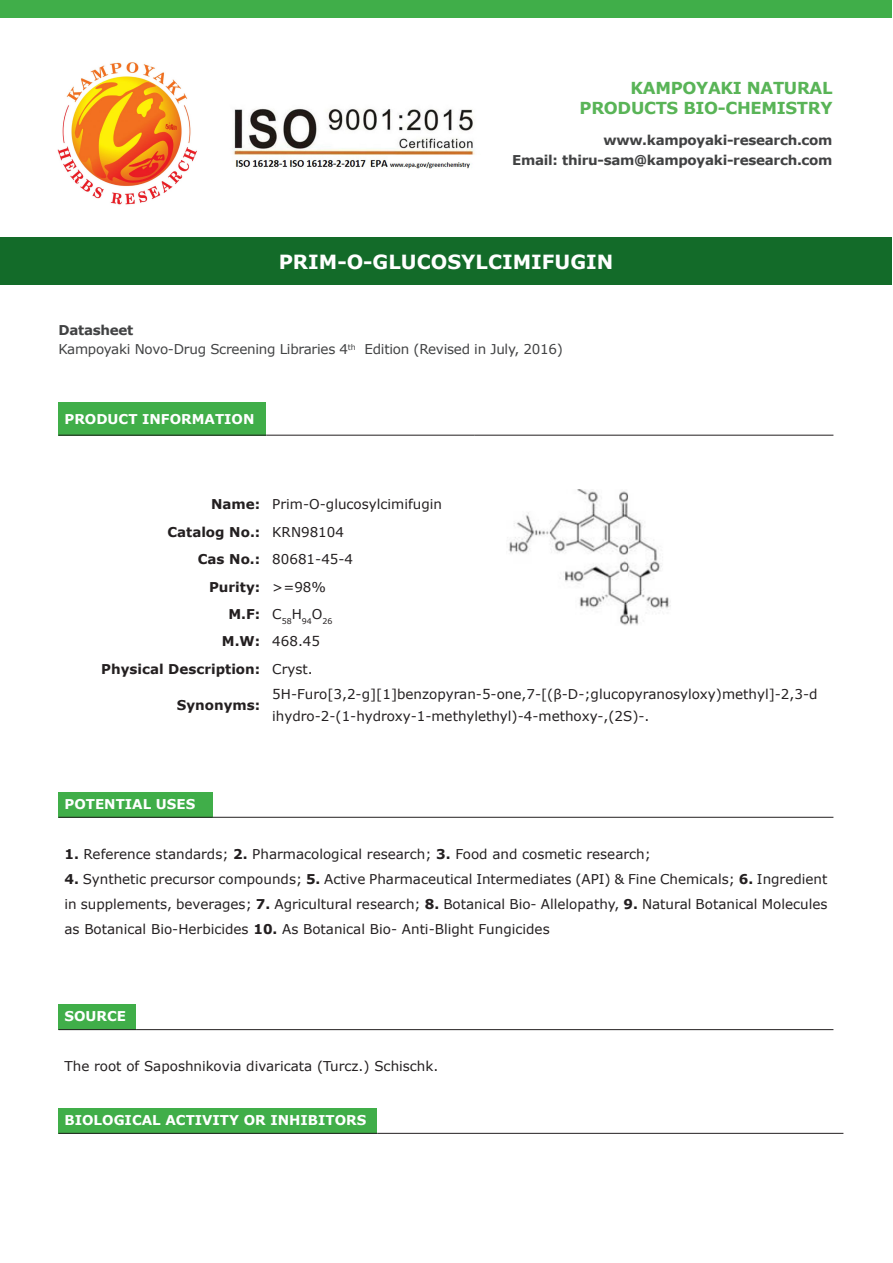
<style>
.page{position:relative;width:893px;height:1263px;background:#fff}
.page>*{position:absolute;margin:0;border:0;box-sizing:border-box;transform-origin:0 0}
.t1{font:700 19.5px "Verdana";color:#fff}
.t2{font:700 16.5px "Verdana";letter-spacing:-.02em;color:#59b457}
.t3{font:13.5px/25.2px "Verdana";color:#231f20}
.t4{font:700 13.5px "Verdana";letter-spacing:-.02em;color:#414243}
.t5{font:700 13.5px "Verdana";color:#fff}
.t6{font:700 13.5px "Verdana";color:#231f20}
.t7{font:13.5px "Verdana";letter-spacing:-.02em;color:#414243}
.t8{font:7.8px "Verdana";color:#231f20}
.s1{font-weight:700}
</style>
<div class="page">
<img style="left:232px;top:108px;width:243px;height:61px">
<img style="left:57px;top:62px;width:140px;height:143px">
<div style="left:0;top:0;width:892px;height:17px;background:#40ae49"></div>
<div style="left:1px;top:238px;width:891px;height:47px;background:#136b29"></div>
<div style="left:58px;top:402px;width:208px;height:33px;background:#40ae49"></div>
<hr style="left:58px;top:435px;width:208px;height:1px;background:#231f20">
<hr style="left:266px;top:435px;width:209px;height:1px;background:#231f20">
<hr style="left:475px;top:435px;width:358px;height:1px;background:#231f20">
<img style="left:509px;top:490px;width:162px;height:135px">
<div style="left:58px;top:792px;width:155px;height:25px;background:#40ae49"></div>
<hr style="left:58px;top:817px;width:155px;height:1px;background:#231f20">
<hr style="left:213px;top:817px;width:620px;height:1px;background:#231f20">
<div style="left:58px;top:1004px;width:78px;height:26px;background:#40ae49"></div>
<hr style="left:58px;top:1029px;width:78px;height:1px;background:#231f20">
<hr style="left:136px;top:1029px;width:697px;height:1px;background:#231f20">
<div style="left:58px;top:1108px;width:319px;height:25px;background:#40ae49"></div>
<hr style="left:58px;top:1133px;width:319px;height:1px;background:#231f20">
<hr style="left:377px;top:1133px;width:466px;height:1px;background:#231f20">
<p class="t2" style="left:631px;top:78px;width:203px">KAMPOYAKI NATURAL</p>
<p class="t2" style="left:580px;top:97px;width:254px">PRODUCTS BIO-CHEMISTRY</p>
<p class="t4" style="left:603px;top:132px;width:231px">www.kampoyaki-research.com</p>
<p class="t4" style="left:512px;top:151px;width:322px">Email: thiru-sam@kampoyaki-research.com</p>
<p class="t1" style="left:279px;top:249px;width:336px">PRIM-O-GLUCOSYLCIMIFUGIN</p>
<p class="t4" style="left:58px;top:321px;width:76px">Datasheet</p>
<p class="t7" style="left:58px;top:341px;width:506px">Kampoyaki Novo-Drug Screening Libraries 4<sup>th</sup> Edition (Revised in July, 2016)</p>
<p class="t5" style="left:64px;top:410px;width:192px">PRODUCT INFORMATION</p>
<p class="t6" style="left:211px;top:495px;width:51px">Name:</p>
<p class="t3" style="left:272px;top:491px;width:171px">Prim-O-glucosylcimifugin</p>
<p class="t6" style="left:167px;top:523px;width:94px">Catalog No.:</p>
<p class="t3" style="left:272px;top:519px;width:73px">KRN98104</p>
<p class="t6" style="left:198px;top:551px;width:64px">Cas No.:</p>
<p class="t3" style="left:272px;top:547px;width:82px">80681-45-4</p>
<p class="t6" style="left:209px;top:578px;width:53px">Purity:</p>
<p class="t3" style="left:272px;top:575px;width:55px">&gt;=98%</p>
<p class="t6" style="left:228px;top:605px;width:33px">M.F:</p>
<p class="t8" style="left:272px;top:616px;width:62px"><sup>C</sup>58<sup>H</sup>94<sup>O</sup>26</p>
<p class="t6" style="left:222px;top:633px;width:40px">M.W:</p>
<p class="t3" style="left:272px;top:629px;width:49px">468.45</p>
<p class="t6" style="left:101px;top:660px;width:161px">Physical Description:</p>
<p class="t3" style="left:272px;top:657px;width:42px">Cryst.</p>
<p class="t6" style="left:177px;top:696px;width:85px">Synonyms:</p>
<p class="t3" style="left:272px;top:683px;width:547px;line-height:22.2px">5H-Furo[3,2-g][1]benzopyran-5-one,7-[(β-D-;glucopyranosyloxy)methyl]-2,3-d ihydro-2-(1-hydroxy-1-methylethyl)-4-methoxy-,(2S)-.</p>
<p class="t5" style="left:64px;top:795px;width:132px">POTENTIAL USES</p>
<p class="t3" style="left:64px;top:841px;width:588px"><span class="s1">1.</span> Reference standards; <span class="s1">2.</span> Pharmacological research; <span class="s1">3.</span> Food and cosmetic research;</p>
<p class="t3" style="left:64px;top:866px;width:764px;text-align:justify"><span class="s1">4.</span> Synthetic precursor compounds; <span class="s1">5.</span> Active Pharmaceutical Intermediates (API) &amp; Fine Chemicals; <span class="s1">6.</span> Ingredient in supplements, beverages; <span class="s1">7.</span> Agricultural research; <span class="s1">8.</span> Botanical Bio- Allelopathy, <span class="s1">9.</span> Natural Botanical Molecules as Botanical Bio-Herbicides <span class="s1">10.</span> As Botanical Bio- Anti-Blight Fungicides</p>
<p class="t5" style="left:64px;top:1007px;width:63px">SOURCE</p>
<p class="t3" style="left:64px;top:1054px;width:375px">The root of Saposhnikovia divaricata (Turcz.) Schischk.</p>
<p class="t5" style="left:64px;top:1111px;width:303px">BIOLOGICAL ACTIVITY OR INHIBITORS</p>
</div>
